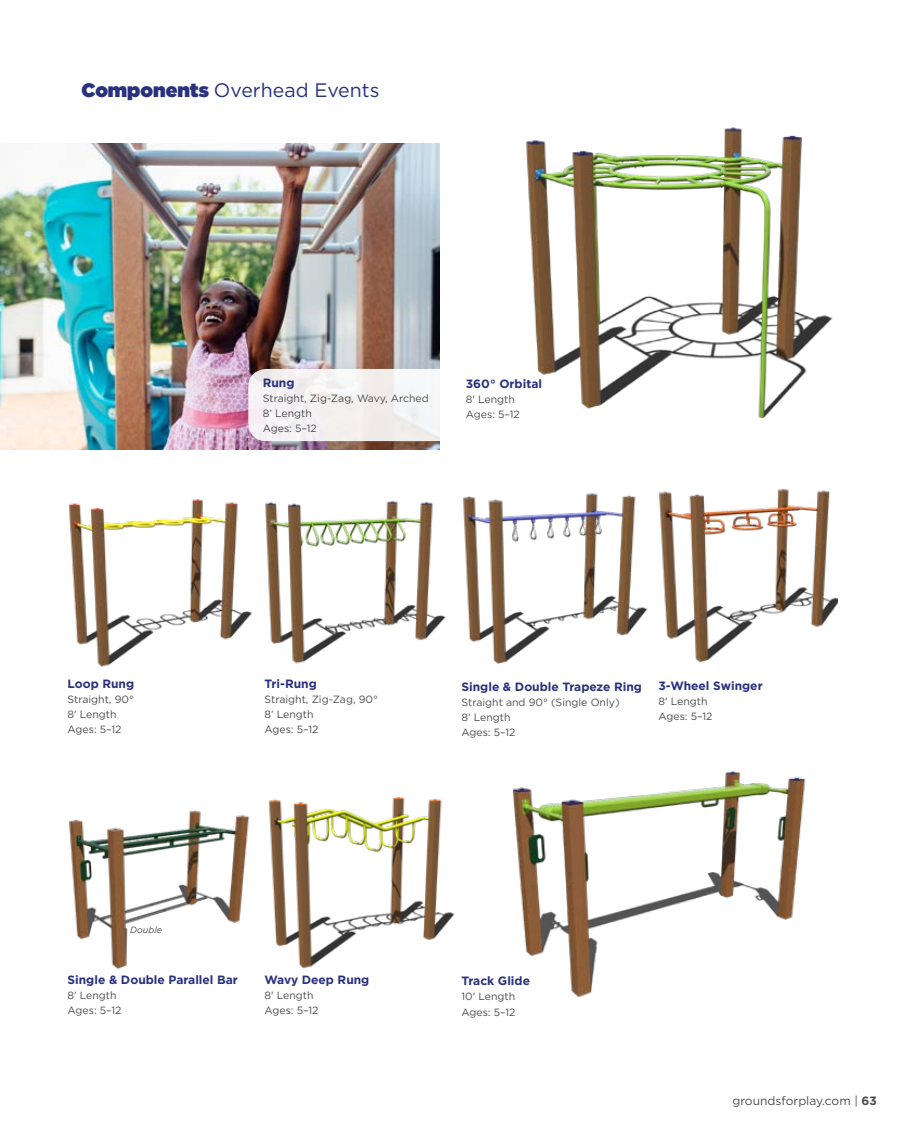
<style>
.page{position:relative;width:905px;height:1134px;background:#fff}
.page>*{position:absolute;margin:0;border:0;box-sizing:border-box;transform-origin:0 0}
.t1{font:19.5px "Gotham";color:#2a317d}
.t2{font:700 12px "Gotham";color:#2a317d}
.t3{font:12px "Gotham";color:#4d4d4f}
.t4{font:10.5px/15px "Gotham";color:#4d4d4f}
.t5{font:italic 9px "Gotham";color:#4d4d4f}
.s1{font-weight:900}
.s2{font-weight:700}
</style>
<div class="page">
<img style="left:463px;top:492px;width:185px;height:172px">
<img style="left:69px;top:810px;width:181px;height:160px">
<img style="left:512px;top:771px;width:294px;height:227px">
<img style="left:69px;top:499px;width:183px;height:168px">
<img style="left:0;top:143px;width:440px;height:306px">
<svg style="left:248px;top:369px;width:192px;height:72px"></svg>
<img style="left:526px;top:127px;width:307px;height:292px">
<img style="left:268px;top:797px;width:187px;height:172px">
<img style="left:265px;top:501px;width:181px;height:163px">
<img style="left:659px;top:488px;width:178px;height:175px">
<h1 class="t1" style="left:81px;top:77px;width:299px"><span class="s1">Components</span> Overhead Events</h1>
<p class="t2" style="left:263px;top:374px;width:33px">Rung</p>
<p class="t4" style="left:263px;top:390px;width:167px">Straight, Zig-Zag, Wavy, Arched<br>8’ Length<br>Ages: 5–12</p>
<p class="t2" style="left:466px;top:375px;width:78px">360° Orbital</p>
<p class="t4" style="left:466px;top:391px;width:55px">8' Length<br>Ages: 5–12</p>
<p class="t2" style="left:68px;top:676px;width:68px">Loop Rung</p>
<p class="t4" style="left:68px;top:692px;width:68px">Straight, 90°<br>8' Length<br>Ages: 5–12</p>
<p class="t2" style="left:264px;top:676px;width:54px">Tri-Rung</p>
<p class="t4" style="left:264px;top:691px;width:115px">Straight, Zig-Zag, 90°<br>8’ Length<br>Ages: 5–12</p>
<p class="t5" style="left:130px;top:924px;width:33px">Double</p>
<p class="t2" style="left:68px;top:972px;width:172px">Single &amp; Double Parallel Bar</p>
<p class="t4" style="left:68px;top:988px;width:55px">8' Length<br>Ages: 5–12</p>
<p class="t2" style="left:264px;top:972px;width:106px">Wavy Deep Rung</p>
<p class="t4" style="left:264px;top:988px;width:55px">8' Length<br>Ages: 5–12</p>
<p class="t2" style="left:461px;top:679px;width:182px">Single &amp; Double Trapeze Ring</p>
<p class="t4" style="left:461px;top:695px;width:160px">Straight and 90° (Single Only)<br>8’ Length<br>Ages: 5–12</p>
<p class="t2" style="left:658px;top:677px;width:106px">3-Wheel Swinger</p>
<p class="t4" style="left:658px;top:693px;width:55px">8' Length<br>Ages: 5–12</p>
<p class="t2" style="left:461px;top:973px;width:70px">Track Glide</p>
<p class="t4" style="left:461px;top:989px;width:55px">10' Length<br>Ages: 5–12</p>
<p class="t3" style="left:732px;top:1093px;width:146px">groundsforplay.com | <span class="s2">63</span></p>
</div>
